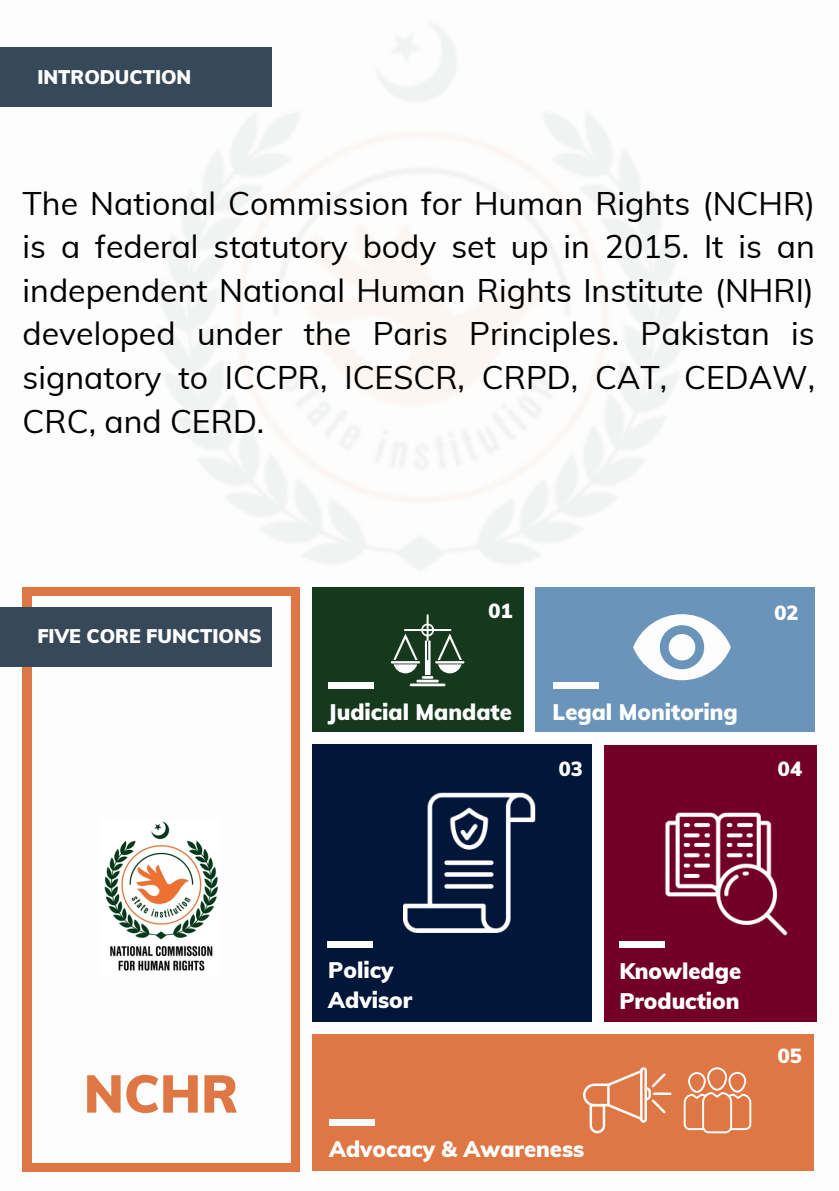
<style>
.page{position:relative;width:839px;height:1191px;background:#fff}
.page>*{position:absolute;margin:0;border:0;box-sizing:border-box;transform-origin:0 0}
.t1{font:900 52.4px "Muli";color:#de7743}
.t2{font:32px/43.6px "Muli";color:#000;text-align:justify}
.t3{font:900 22px/30px "Muli";color:#fff}
.t4{font:900 20px "Muli";color:#fff}
.t5{font:900 19.2px "Muli";color:#fff}
</style>
<div class="page">
<img style="left:143px;top:24px;width:542px;height:546px">
<div style="left:23px;top:588px;width:276px;height:584px;background:#de7743"></div>
<div style="left:32px;top:597px;width:258px;height:566px;background:#fdfdfd"></div>
<div style="left:0;top:608px;width:271px;height:58px;background:#374859"></div>
<div style="left:312px;top:587px;width:212px;height:144px;background:#16391d"></div>
<div style="left:312px;top:745px;width:280px;height:276px;background:#011638"></div>
<div style="left:312px;top:1034px;width:502px;height:137px;background:#de7743"></div>
<div style="left:535px;top:587px;width:279px;height:144px;background:#6b94ba"></div>
<div style="left:604px;top:745px;width:212px;height:276px;background:#720026"></div>
<div style="left:328px;top:941px;width:45px;height:6px;background:#fdfdfd"></div>
<div style="left:619px;top:941px;width:45px;height:6px;background:#fdfdfd"></div>
<div style="left:328px;top:683px;width:45px;height:6px;background:#fdfdfd"></div>
<div style="left:553px;top:683px;width:45px;height:6px;background:#fdfdfd"></div>
<div style="left:329px;top:1119px;width:45px;height:6px;background:#fdfdfd"></div>
<img style="left:104px;top:821px;width:114px;height:150px">
<svg style="left:633px;top:614px;width:97px;height:66px"></svg>
<img style="left:403px;top:793px;width:132px;height:139px">
<img style="left:665px;top:812px;width:122px;height:124px">
<svg style="left:583px;top:1067px;width:88px;height:66px"></svg>
<svg style="left:683px;top:1067px;width:68px;height:66px"></svg>
<div style="left:0;top:48px;width:271px;height:58px;background:#374859"></div>
<hr style="left:416px;top:680px;width:23px;height:2px;background:#fdfdfd">
<hr style="left:410px;top:684px;width:35px;height:2px;background:#fdfdfd">
<hr style="left:391px;top:661px;width:29px;height:3px;background:#fdfdfd">
<hr style="left:435px;top:661px;width:29px;height:3px;background:#fdfdfd">
<svg style="left:393px;top:614px;width:69px;height:65px"></svg>
<p class="t5" style="left:37px;top:65px;width:155px">INTRODUCTION</p>
<p class="t2" style="left:23px;top:181px;width:794px">The National Commission for Human Rights (NCHR) is a federal statutory body set up in 2015. It is an independent National Human Rights Institute (NHRI) developed under the Paris Principles. Pakistan is signatory to ICCPR, ICESCR, CRPD, CAT, CEDAW, CRC, and CERD.</p>
<p class="t5" style="left:37px;top:624px;width:226px">FIVE CORE FUNCTIONS</p>
<p class="t4" style="left:488px;top:598px;width:26px">01</p>
<p class="t3" style="left:328px;top:697px;width:185px">Judicial Mandate</p>
<p class="t3" style="left:552px;top:697px;width:187px">Legal Monitoring</p>
<p class="t4" style="left:559px;top:756px;width:26px">03</p>
<p class="t4" style="left:774px;top:600px;width:26px">02</p>
<p class="t4" style="left:778px;top:756px;width:26px">04</p>
<p class="t1" style="left:84px;top:1060px;width:156px">NCHR</p>
<p class="t3" style="left:328px;top:955px;width:85px">Policy<br>Advisor</p>
<p class="t3" style="left:619px;top:955px;width:123px">Knowledge<br>Production</p>
<p class="t3" style="left:329px;top:1133px;width:257px">Advocacy &amp; Awareness</p>
<p class="t4" style="left:777px;top:1043px;width:26px">05</p>
</div>
